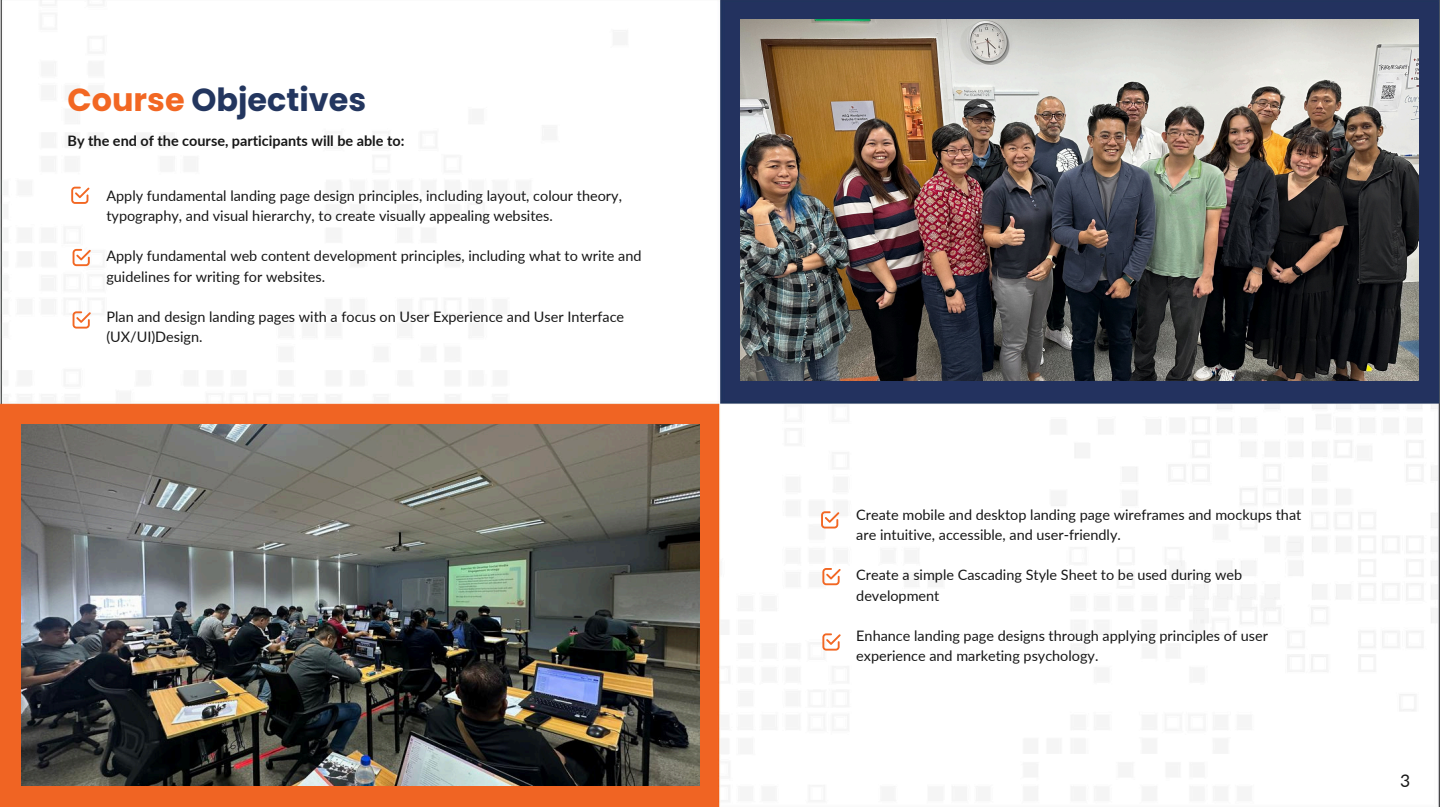
<style>
.page{position:relative;width:1440px;height:807px;background:#fff}
.page>*{position:absolute;margin:0;border:0;box-sizing:border-box;transform-origin:0 0}
.t1{font:700 31.9px "Poppins";color:#23365f}
.t2{font:17.4px "Lato";color:#171717}
.t3{font:14.4px/20.2px "Lato";color:#171717}
.t4{font:700 14.4px "Lato";color:#171717}
.s1{color:#f26723}
</style>
<div class="page">
<img style="left:0;top:0;width:1440px;height:807px">
<svg style="left:71px;top:187px;width:18px;height:17px"></svg>
<svg style="left:821px;top:511px;width:18px;height:18px"></svg>
<svg style="left:73px;top:249px;width:18px;height:17px"></svg>
<svg style="left:822px;top:568px;width:19px;height:17px"></svg>
<svg style="left:73px;top:311px;width:18px;height:18px"></svg>
<svg style="left:822px;top:633px;width:19px;height:18px"></svg>
<img style="left:741px;top:20px;width:678px;height:361px">
<img style="left:21px;top:424px;width:678px;height:362px">
<h1 class="t1" style="left:68px;top:81px;width:300px"><span class="s1">Course</span> Objectives</h1>
<p class="t4" style="left:68px;top:130px;width:338px">By the end of the course, participants will be able to:</p>
<p class="t3" style="left:106px;top:185px;width:517px">Apply fundamental landing page design principles, including layout, colour theory, typography, and visual hierarchy, to create visually appealing websites.</p>
<p class="t3" style="left:106px;top:245px;width:537px">Apply fundamental web content development principles, including what to write and guidelines for writing for websites.</p>
<p class="t3" style="left:106px;top:306px;width:519px">Plan and design landing pages with a focus on User Experience and User Interface (UX/UI)Design.</p>
<p class="t3" style="left:856px;top:504px;width:447px">Create mobile and desktop landing page wireframes and mockups that are intuitive, accessible, and user-friendly.</p>
<p class="t3" style="left:856px;top:565px;width:387px">Create a simple Cascading Style Sheet to be used during web development</p>
<p class="t3" style="left:856px;top:625px;width:413px">Enhance landing page designs through applying principles of user experience and marketing psychology.</p>
<p class="t2" style="left:1400px;top:768px;width:12px">3</p>
</div>
